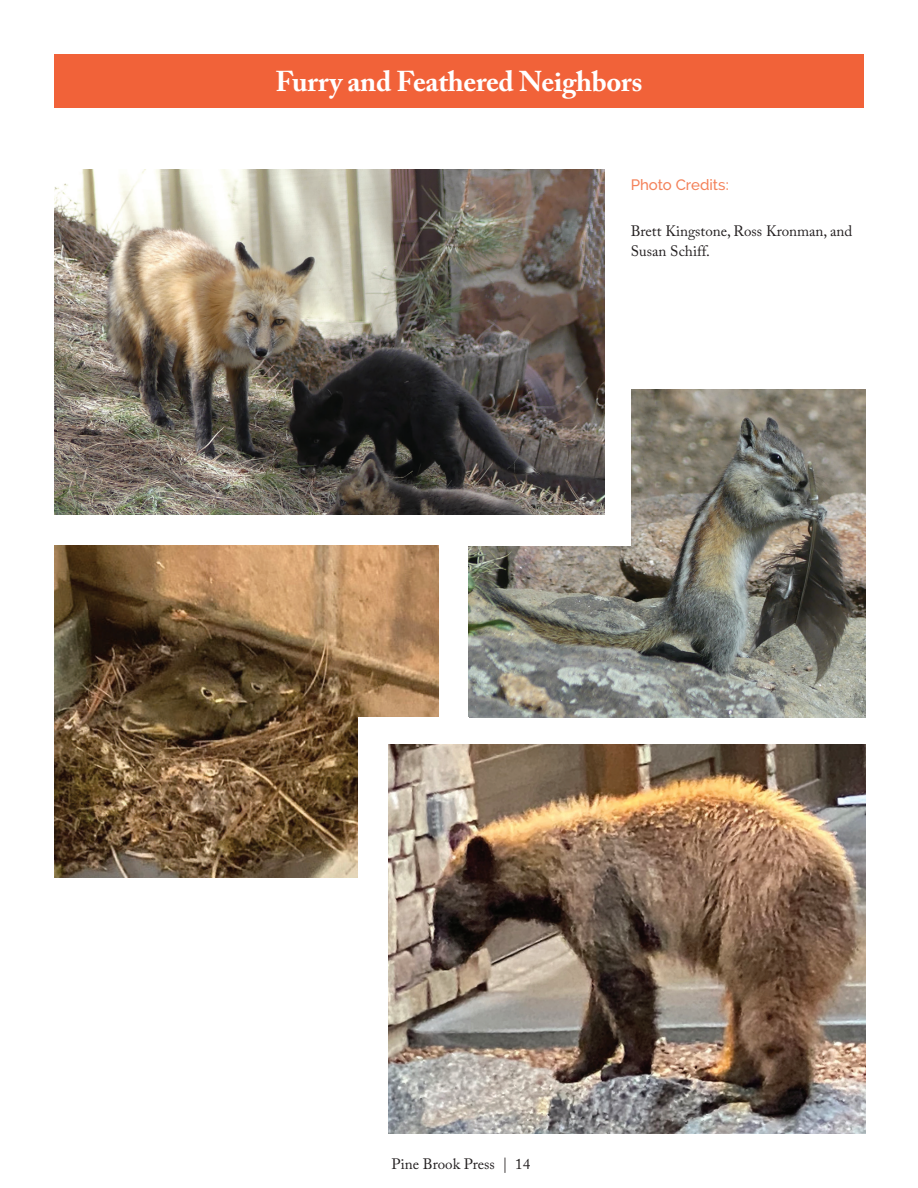
<style>
.page{position:relative;width:918px;height:1188px;background:#fff}
.page>*{position:absolute;margin:0;border:0;box-sizing:border-box;transform-origin:0 0}
.t1{font:700 28.5px "Adobe Caslon Pro";letter-spacing:-.01em;color:#fff}
.t2{font:15px/19.5px "Adobe Caslon Pro";color:#231f20}
.t3{font:500 15px "Raleway";color:#f4825a}
</style>
<div class="page">
<div style="left:54px;top:54px;width:810px;height:54px;background:#f16239"></div>
<img style="left:469px;top:390px;width:396px;height:327px">
<div style="left:450px;top:364px;width:181px;height:182px;background:#fff"></div>
<img style="left:54px;top:170px;width:551px;height:345px">
<img style="left:54px;top:546px;width:384px;height:332px">
<div style="left:359px;top:717px;width:110px;height:165px;background:#fff"></div>
<img style="left:389px;top:744px;width:476px;height:390px">
<h1 class="t1" style="left:276px;top:64px;width:368px">Furry and Feathered Neighbors</h1>
<p class="t3" style="left:631px;top:176px;width:99px">Photo Credits:</p>
<p class="t2" style="left:631px;top:221px;width:223px">Brett Kingstone, Ross Kronman, and<br>Susan Schiff.</p>
<p class="t2" style="left:392px;top:1154px;width:140px">Pine Brook Press | 14</p>
</div>
